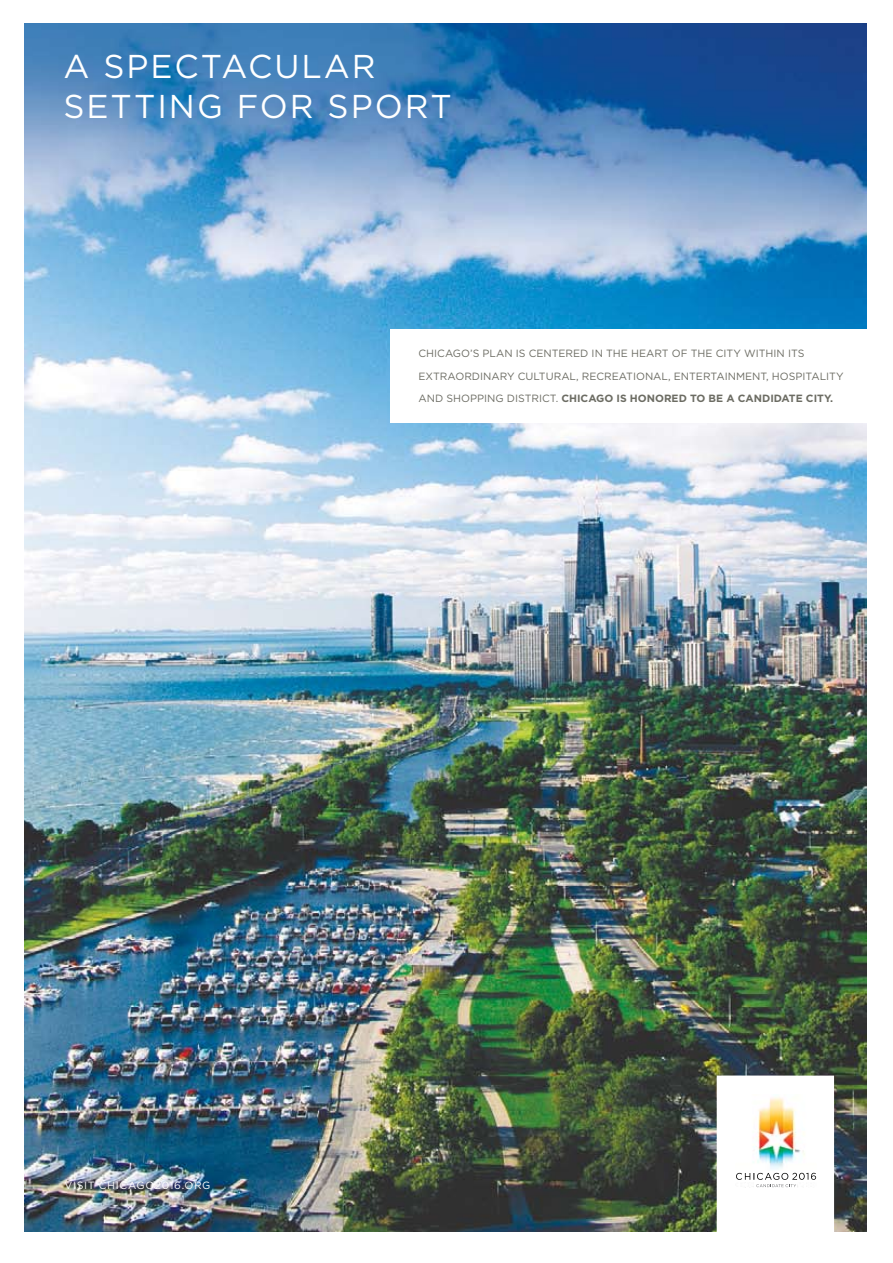
<style>
.page{position:relative;width:893px;height:1263px;background:#fff}
.page>*{position:absolute;margin:0;border:0;box-sizing:border-box;transform-origin:0 0}
.t1{font:33px/39.6px "Gotham";letter-spacing:.06em;color:#fff}
.t2{font:10.5px/22.5px "Gotham";color:#6c6c63}
.t3{font:10.5px "Gotham";letter-spacing:.06em;color:#fff}
.s1{font-weight:700}
</style>
<div class="page">
<img style="left:25px;top:23px;width:841px;height:1208px">
<div style="left:390px;top:329px;width:498px;height:93px;background:#fff"></div>
<div style="left:717px;top:1075px;width:117px;height:176px;background:#fff"></div>
<img style="left:753px;top:1097px;width:52px;height:72px">
<svg style="left:736px;top:1173px;width:80px;height:14px"></svg>
<h1 class="t1" style="left:63px;top:46px;width:390px">A SPECTACULAR<br>SETTING FOR SPORT</h1>
<p class="t2" style="left:418px;top:342px;width:427px">CHICAGO’S PLAN IS CENTERED IN THE HEART OF THE CITY WITHIN ITS<br>EXTRAORDINARY CULTURAL, RECREATIONAL, ENTERTAINMENT, HOSPITALITY<br>AND SHOPPING DISTRICT. <span class="s1">CHICAGO IS HONORED TO BE A CANDIDATE CITY.</span></p>
<p class="t3" style="left:64px;top:1178px;width:148px">VISIT CHICAGO2016.ORG</p>
</div>
